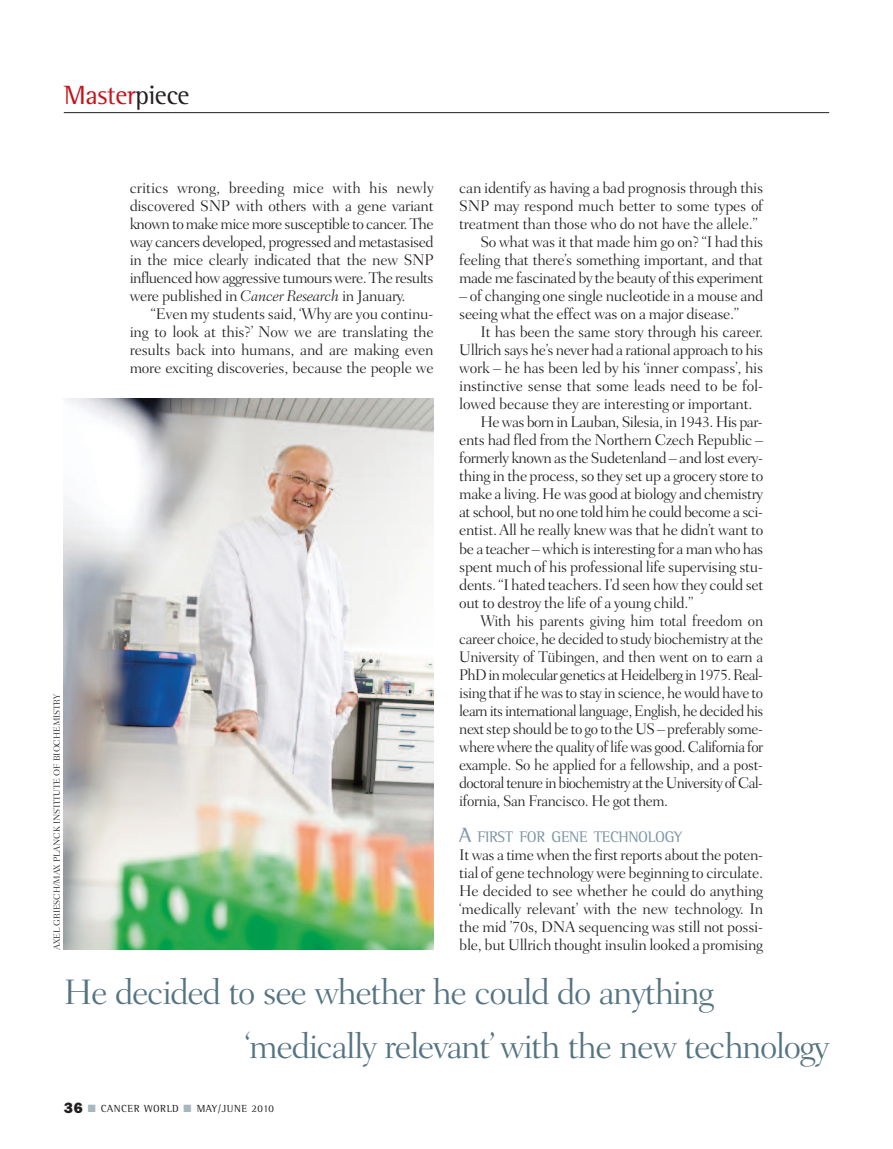
<style>
.page{position:relative;width:893px;height:1149px;background:#fff}
.page>*{position:absolute;margin:0;border:0;box-sizing:border-box;transform-origin:0 0}
.t1{font:300 36px/54px "Fairfield LH";letter-spacing:-.04em;color:#557482}
.t2{font:27px "Rotis Semi Serif";letter-spacing:-.015em;color:#c4121a}
.t3{font:300 15.75px/18px "Fairfield LH";letter-spacing:-.025em;color:#231f20;text-align:justify}
.t4{font:300 15.75px "Fairfield LH";letter-spacing:-.045em;color:#231f20}
.t5{font:15.75px "Rotis Semi Serif";letter-spacing:-.02em;color:#7f98a5}
.t6{font:10.5px "Rotis Semi Serif";letter-spacing:.05em;color:#231f20}
.t7{font:300 9px "Fairfield LH";letter-spacing:-.015em;color:#231f20}
.s1{color:#231f20}
.s2{font-style:italic}
.s3{font-size:21px}
.s4{font-family:"Franklin Gothic";font-weight:800;font-size:15px}
.s5{color:#a8b6be}
</style>
<div class="page">
<hr style="left:64px;top:112px;width:765px;height:1px;background:#231f20">
<img style="left:64px;top:398px;width:370px;height:551px">
<h2 class="t2" style="left:64px;top:86px;width:127px">Master<span class="s1">piece</span></h2>
<p class="t7" style="left:53px;top:949px;width:257px;rotate:-90deg">AXEL GRIESCH/MAX PLANCK INSTITUTE OF BIOCHEMISTRY</p>
<p class="t3" style="left:130px;top:180px;width:306px">critics wrong, breeding mice with his newly discovered SNP with others with a gene variant known to make mice more susceptible to cancer. The way cancers developed, progressed and metastasised in the mice clearly indicated that the new SNP influenced how aggressive tumours were. The results were published in <span class="s2">Cancer Research</span> in January.</p>
<p class="t3" style="left:130px;top:306px;width:306px;text-indent:21px">“Even my students said, ‘Why are you continu&shy;ing to look at this?’ Now we are translating the results back into humans, and are making even more exciting discoveries, because the people we</p>
<p class="t3" style="left:459px;top:180px;width:305px">can identify as having a bad prognosis through this</p>
<p class="t3" style="left:459px;top:198px;width:306px">SNP may respond much better to some types of</p>
<p class="t3" style="left:459px;top:216px;width:300px">treatment than those who do not have the allele.”</p>
<p class="t3" style="left:480px;top:234px;width:284px">So what was it that made him go on? “I had this</p>
<p class="t3" style="left:459px;top:252px;width:306px">feeling that there’s something important, and that</p>
<p class="t3" style="left:459px;top:270px;width:306px">made me fascinated by the beauty of this experiment</p>
<p class="t3" style="left:459px;top:288px;width:306px">– of changing one single nucleotide in a mouse and seeing what the effect was on a major disease.”</p>
<p class="t3" style="left:480px;top:324px;width:284px">It has been the same story through his career.</p>
<p class="t3" style="left:459px;top:342px;width:306px">Ullrich says he’s never had a rational approach to his</p>
<p class="t3" style="left:459px;top:360px;width:305px">work – he has been led by his ‘inner compass’, his</p>
<p class="t3" style="left:459px;top:378px;width:305px">instinctive sense that some leads need to be fol-</p>
<p class="t3" style="left:459px;top:396px;width:295px">lowed because they are interesting or important.</p>
<p class="t3" style="left:480px;top:414px;width:284px">He was born in Lauban, Silesia, in 1943. His par-</p>
<p class="t3" style="left:459px;top:432px;width:306px">ents had fled from the Northern Czech Republic –</p>
<p class="t3" style="left:459px;top:450px;width:305px">formerly known as the Sudetenland – and lost every-</p>
<p class="t3" style="left:459px;top:468px;width:306px">thing in the process, so they set up a grocery store to</p>
<p class="t3" style="left:459px;top:486px;width:306px">make a living. He was good at biology and chemistry</p>
<p class="t3" style="left:459px;top:504px;width:305px">at school, but no one told him he could become a sci-</p>
<p class="t3" style="left:459px;top:522px;width:306px">entist.All he really knew was that he didn’t want to</p>
<p class="t3" style="left:459px;top:540px;width:306px">be a teacher – which is interesting for a man who has</p>
<p class="t3" style="left:459px;top:558px;width:305px">spent much of his professional life supervising stu-</p>
<p class="t3" style="left:459px;top:576px;width:306px">dents. “I hated teachers. I’d seen how they could set</p>
<p class="t3" style="left:459px;top:594px;width:236px">out to destroy the life of a young child.”</p>
<p class="t3" style="left:480px;top:612px;width:284px">With his parents giving him total freedom on</p>
<p class="t3" style="left:459px;top:630px;width:306px">career choice, he decided to study biochemistry at the</p>
<p class="t3" style="left:459px;top:648px;width:306px">University of Tübingen, and then went on to earn a</p>
<p class="t4" style="left:459px;top:668px;width:305px">PhD in molecular genetics at Heidelberg in 1975. Real-</p>
<p class="t3" style="left:459px;top:684px;width:306px">ising that if he was to stay in science, he would have to</p>
<p class="t3" style="left:459px;top:702px;width:306px">learn its international language, English, he decided his</p>
<p class="t3" style="left:459px;top:720px;width:305px">next step should be to go to the US – preferably some-</p>
<p class="t3" style="left:459px;top:738px;width:306px">where where the quality of life was good. California for</p>
<p class="t3" style="left:459px;top:756px;width:305px">example. So he applied for a fellowship, and a post-</p>
<p class="t4" style="left:459px;top:776px;width:305px">doctoral tenure in biochemistry at the University of Cal-</p>
<p class="t3" style="left:459px;top:792px;width:210px">ifornia, San Francisco. He got them.</p>
<p class="t5" style="left:459px;top:830px;width:225px"><span class="s3">A</span> FIRST FOR GENE TECHNOLOGY</p>
<p class="t3" style="left:459px;top:846px;width:306px">It was a time when the first reports about the poten&shy;tial of gene technology were beginning to circulate.<br>He decided to see whether he could do anything ‘medically relevant’ with the new technology. In the mid ’70s, DNA sequencing was still not possi&shy;ble, but Ullrich thought insulin looked a promising</p>
<h1 class="t1" style="left:245px;top:967px;width:586px;text-indent:-181px">He decided to see whether he could do anything ‘medically relevant’ with the new technology</h1>
<p class="t6" style="left:64px;top:1104px;width:212px"><span class="s4">36</span> <span class="s5">■</span> CANCER WORLD <span class="s5">■</span> MAY/JUNE 2010</p>
</div>
